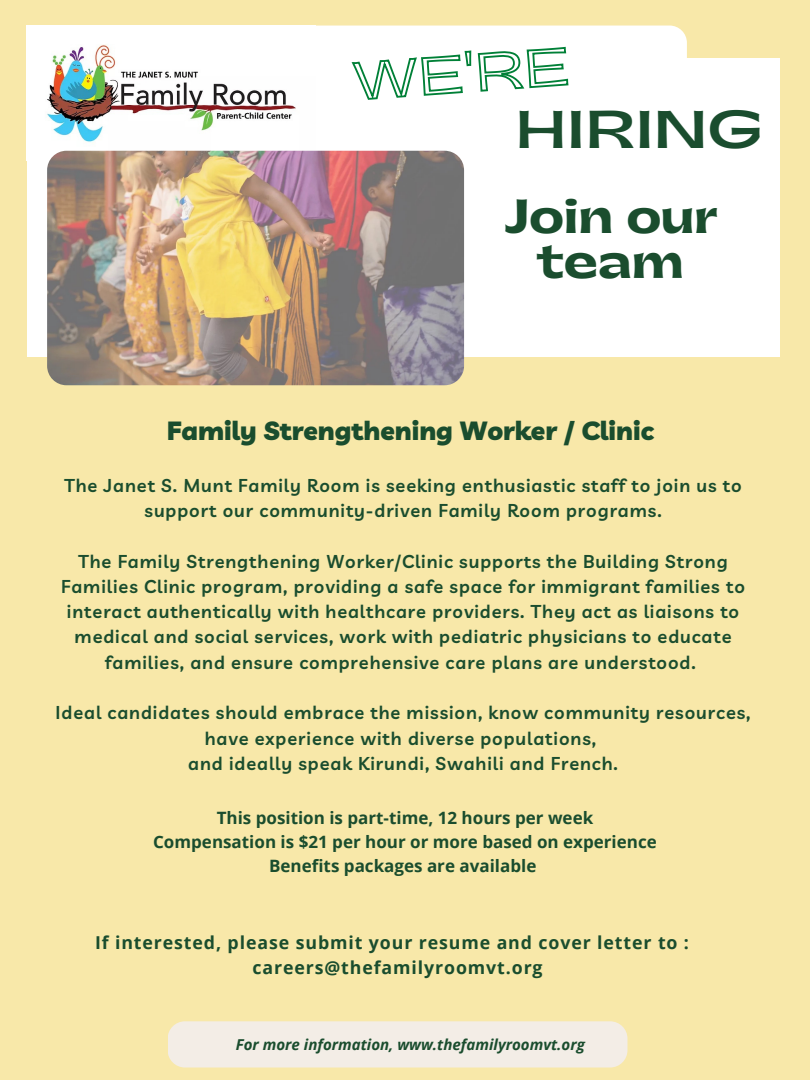
<style>
.page{position:relative;width:810px;height:1080px;background:#f8e8a9}
.page>*{position:absolute;margin:0;border:0;box-sizing:border-box;transform-origin:0 0}
.t1{font:700 50px "Gatwick";color:#1a4d2e}
.t2{font:800 45px/45px "Gatwick";color:#1a4d2e;text-align:center}
.t3{font:900 26.25px "Livvic";color:#1a4d2e}
.t4{font:600 18.12px/25.3px "Livvic";letter-spacing:.05em;color:#1a4d2e;text-align:center}
.t5{font:700 17.75px/24.9px "Open Sans";letter-spacing:.05em;color:#1a4d2e}
.t6{font:700 17px "Open Sans";color:#1a4d2e}
.t7{font:italic 700 15.06px "Open Sans";color:#1a4d2e}
</style>
<div class="page">
<div style="left:27px;top:59px;width:753px;height:298px;background:#fff"></div>
<div style="left:241px;top:26px;width:446px;height:125px;background:#fff;border-radius:17px"></div>
<div style="left:168px;top:1021px;width:460px;height:47px;background:#f3ede6;border-radius:17px"></div>
<img style="left:27px;top:26px;width:289px;height:135px">
<img style="left:47px;top:151px;width:417px;height:234px;border-radius:19px">
<svg style="left:351px;top:46px;width:218px;height:54px"></svg>
<p class="t1" style="left:515px;top:105px;width:248px">HIRING</p>
<p class="t2" style="left:503px;top:196px;width:216px">Join our team</p>
<p class="t3" style="left:167px;top:413px;width:488px">Family Strengthening Worker / Clinic</p>
<p class="t4" style="left:64px;top:472px;width:679px">The Janet S. Munt Family Room is seeking enthusiastic staff to join us to support our community-driven Family Room programs.</p>
<p class="t4" style="left:61px;top:548px;width:685px">The Family Strengthening Worker/Clinic supports the Building Strong Families Clinic program, providing a safe space for immigrant families to interact authentically with healthcare providers. They act as liaisons to medical and social services, work with pediatric physicians to educate families, and ensure comprehensive care plans are understood.</p>
<p class="t4" style="left:56px;top:700px;width:696px">Ideal candidates should embrace the mission, know community resources, have experience with diverse populations,</p>
<p class="t4" style="left:188px;top:750px;width:431px">and ideally speak Kirundi, Swahili and French.</p>
<p class="t6" style="left:217px;top:806px;width:378px">This position is part-time, 12 hours per week</p>
<p class="t6" style="left:153px;top:830px;width:505px">Compensation is $21 per hour or more based on experience</p>
<p class="t6" style="left:269px;top:854px;width:269px">Benefits packages are available</p>
<p class="t5" style="left:252px;top:930px;width:438px;text-indent:-157px">If interested, please submit your resume and cover letter to : careers@thefamilyroomvt.org</p>
<p class="t7" style="left:236px;top:1034px;width:350px">For more information, www.thefamilyroomvt.org</p>
</div>
